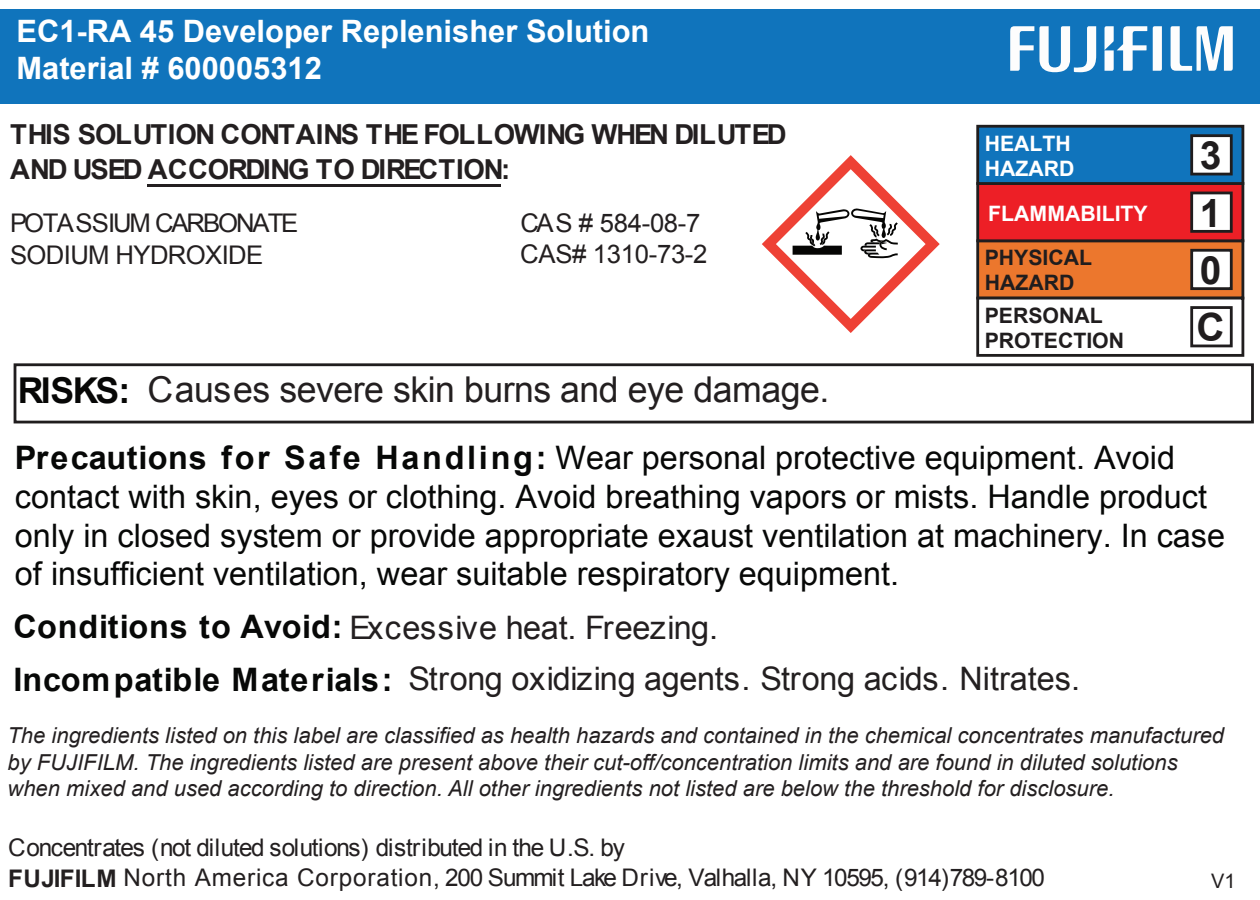
<style>
.page{position:relative;width:1260px;height:900px;background:#fff}
.page>*{position:absolute;margin:0;border:0;box-sizing:border-box;transform-origin:0 0}
.t1{font:700 39px/57.2px "Arial";color:#201d1e;text-align:justify}
.t2{font:35.5px "Arial";letter-spacing:-.015em;color:#231f20}
.t3{font:32.25px/38.8px "Arial";color:#070807}
.t4{font:32.25px/51.2px "Arial";letter-spacing:-.01em;color:#231f20}
.t5{font:700 30.75px/37px "Arial";color:#fff}
.t6{font:700 27.5px/35px "Arial";letter-spacing:-.035em;color:#231f20}
.t7{font:25.75px/30.5px "Arial";letter-spacing:-.025em;color:#231f20}
.t8{font:25.75px "Arial";letter-spacing:-.08em;color:#231f20}
.t9{font:24.25px/30.2px "Arial";letter-spacing:-.03em;color:#231f20}
.t10{font:italic 22px/26.5px "Arial";color:#231f20}
.t11{font:700 21.25px/25.5px "Arial";color:#201d1e}
.t12{font:700 21.25px/25.5px "Arial";color:#fff}
.t13{font:20px "Arial";color:#231f20}
.s1{font-weight:700;color:#070706}
.s2{font-weight:700}
.s3{font-weight:700;color:#070807}
</style>
<div class="page">
<hr style="left:148px;top:184px;width:353px;height:3px;background:#231f20">
<div style="left:978px;top:241px;width:265px;height:57px;background:#ec772d"></div>
<div style="left:976px;top:239px;width:268px;height:61px;border:3px solid #201d1e"></div>
<div style="left:978px;top:184px;width:265px;height:57px;background:#ed1f26"></div>
<div style="left:976px;top:182px;width:268px;height:60px;border:3px solid #201d1e"></div>
<div style="left:978px;top:126px;width:265px;height:58px;background:#1074bc"></div>
<div style="left:976px;top:125px;width:268px;height:60px;border:3px solid #201d1e"></div>
<div style="left:976px;top:297px;width:268px;height:60px;border:3px solid #201d1e"></div>
<div style="left:1192px;top:136px;width:39px;height:38px;background:#fff"></div>
<div style="left:1190px;top:134px;width:43px;height:41px;border:3px solid #201d1e"></div>
<div style="left:1192px;top:193px;width:39px;height:38px;background:#fff"></div>
<div style="left:1190px;top:192px;width:43px;height:41px;border:3px solid #201d1e"></div>
<div style="left:1192px;top:250px;width:39px;height:39px;background:#fff"></div>
<div style="left:1190px;top:249px;width:43px;height:41px;border:3px solid #201d1e"></div>
<div style="left:1190px;top:306px;width:43px;height:41px;border:3px solid #201d1e"></div>
<div style="left:0;top:9px;width:1260px;height:94px;background:#1074bc"></div>
<div style="left:14px;top:363px;width:1240px;height:60px;border:3px solid #201d1e"></div>
<svg style="left:1153px;top:26px;width:9px;height:45px"></svg>
<svg style="left:1171px;top:26px;width:62px;height:45px"></svg>
<svg style="left:1010px;top:26px;width:86px;height:47px"></svg>
<svg style="left:1105px;top:26px;width:42px;height:45px"></svg>
<svg style="left:762px;top:155px;width:178px;height:178px"></svg>
<h3 class="t5" style="left:16px;top:14px;width:635px">EC1-RA 45 Developer Replenisher Solution<br>Material # 600005312</h3>
<p class="t6" style="left:10px;top:118px;width:778px">THIS SOLUTION CONTAINS THE FOLLOWING WHEN DILUTED<br>AND USED ACCORDING TO DIRECTION:</p>
<p class="t8" style="left:10px;top:207px;width:290px">POTASSIUM CARBONATE</p>
<p class="t7" style="left:520px;top:208px;width:189px">CAS # 584-08-7<br>CAS# 1310-73-2</p>
<p class="t7" style="left:10px;top:240px;width:255px">SODIUM HYDROXIDE</p>
<p class="t12" style="left:985px;top:131px;width:91px">HEALTH<br>HAZARD</p>
<p class="t12" style="left:988px;top:201px;width:161px">FLAMMABILITY</p>
<p class="t11" style="left:985px;top:245px;width:109px">PHYSICAL<br>HAZARD</p>
<p class="t11" style="left:985px;top:303px;width:141px">PERSONAL<br>PROTECTION</p>
<h1 class="t1" style="left:1197px;top:128px;width:30px">3<br>1<br>0<br>C</h1>
<h2 class="t2" style="left:18px;top:366px;width:813px"><span class="s1">RISKS:</span> Causes severe skin burns and eye damage.</h2>
<p class="t3" style="left:15px;top:439px;width:1212px"><span class="s2">Precautions for Safe Handling:</span> Wear personal protective equipment. Avoid contact with skin, eyes or clothing. Avoid breathing vapors or mists. Handle product only in closed system or provide appropriate exaust ventilation at machinery. In case of insufficient ventilation, wear suitable respiratory equipment.</p>
<h3 class="t4" style="left:14px;top:602px;width:1068px"><span class="s3">Conditions to Avoid:</span> Excessive heat. Freezing.<br><span class="s3">Incompatible Materials:</span> Strong oxidizing agents. Strong acids. Nitrates.</h3>
<p class="t10" style="left:8px;top:723px;width:1218px">The ingredients listed on this label are classified as health hazards and contained in the chemical concentrates manufactured by FUJIFILM. The ingredients listed are present above their cut-off/concentration limits and are found in diluted solutions when mixed and used according to direction. All other ingredients not listed are below the threshold for disclosure.</p>
<p class="t9" style="left:8px;top:833px;width:1038px">Concentrates (not diluted solutions) distributed in the U.S. by<br><span class="s2">FUJIFILM</span> North America Corporation, 200 Summit Lake Drive, Valhalla, NY 10595, (914)789-8100</p>
<p class="t13" style="left:1211px;top:868px;width:26px">V1</p>
</div>
